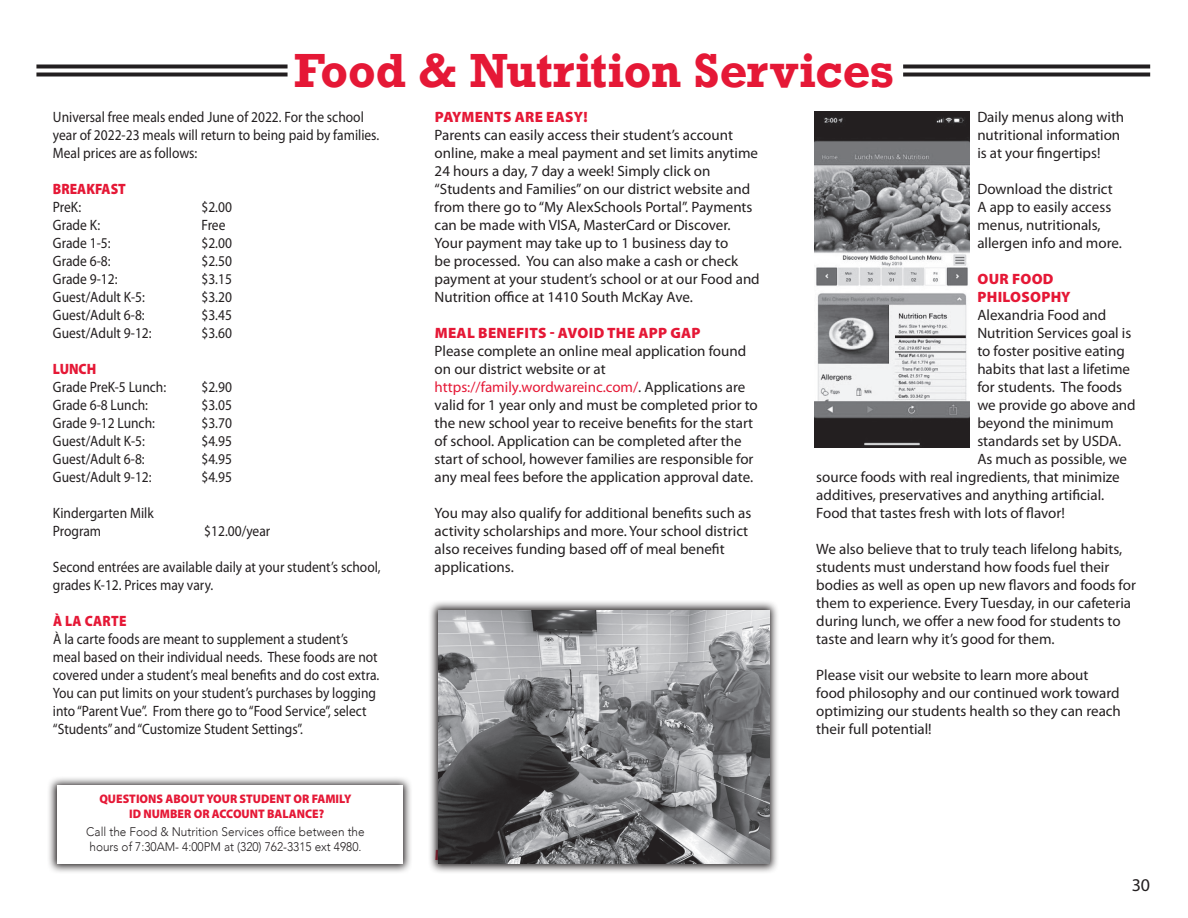
<style>
.page{position:relative;width:1188px;height:918px;background:#fff}
.page>*{position:absolute;margin:0;border:0;box-sizing:border-box;transform-origin:0 0}
.t1{font:700 45px "Rockwell";color:#e51836}
.t2{font:18px "Myriad Pro";color:#231f20}
.t3{font:15px/18px "Myriad Pro";color:#231f20}
.t4{font:15px/18px "Myriad Pro";color:#231f20;scale:.9 1}
.t5{font:900 15px/18px "Myriad Pro";letter-spacing:.02em;color:#e51836}
.t6{font:900 15px "Myriad Pro";letter-spacing:.02em;color:#e51836;scale:.9 1}
.t7{font:900 15px "Myriad Pro";color:#e51836;scale:.9 1}
.t8{font:300 12.45px/14.9px "Avenir";color:#231f20;scale:.95 1}
.t9{font:900 12.45px/14.9px "Myriad Pro";color:#e51836;text-align:center;scale:.95 1}
.s1{color:#e51836}
</style>
<div class="page">
<svg style="left:36px;top:64px;width:252px;height:4px"></svg>
<svg style="left:36px;top:73px;width:252px;height:4px"></svg>
<svg style="left:903px;top:64px;width:247px;height:4px"></svg>
<svg style="left:903px;top:73px;width:247px;height:4px"></svg>
<svg style="left:49px;top:778px;width:362px;height:94px;background:#bbbaba"></svg>
<div style="left:57px;top:786px;width:346px;height:78px;background:#fff"></div>
<img style="left:814px;top:111px;width:156px;height:336px">
<svg style="left:430px;top:602px;width:347px;height:270px;background:#b3b1b2"></svg>
<img style="left:438px;top:610px;width:332px;height:254px">
<h1 class="t1" style="left:294px;top:41px;width:601px">Food &amp; Nutrition Services</h1>
<p class="t4" style="left:53px;top:109px;width:364px">Universal free meals ended June of 2022. For the school year of 2022-23 meals will return to being paid by families.<br>Meal prices are as follows:</p>
<p class="t7" style="left:53px;top:181px;width:83px">BREAKFAST</p>
<p class="t4" style="left:53px;top:199px;width:33px">PreK:</p>
<p class="t4" style="left:201px;top:199px;width:35px">$2.00</p>
<p class="t4" style="left:53px;top:217px;width:54px">Grade K:</p>
<p class="t4" style="left:201px;top:217px;width:28px">Free</p>
<p class="t4" style="left:53px;top:235px;width:66px">Grade 1-5:</p>
<p class="t4" style="left:201px;top:235px;width:35px">$2.00</p>
<p class="t4" style="left:53px;top:253px;width:66px">Grade 6-8:</p>
<p class="t4" style="left:201px;top:253px;width:35px">$2.50</p>
<p class="t4" style="left:53px;top:271px;width:73px">Grade 9-12:</p>
<p class="t4" style="left:201px;top:271px;width:35px">$3.15</p>
<p class="t4" style="left:53px;top:289px;width:104px">Guest/Adult K-5:</p>
<p class="t4" style="left:201px;top:289px;width:35px">$3.20</p>
<p class="t4" style="left:53px;top:307px;width:104px">Guest/Adult 6-8:</p>
<p class="t4" style="left:201px;top:307px;width:35px">$3.45</p>
<p class="t4" style="left:53px;top:325px;width:111px">Guest/Adult 9-12:</p>
<p class="t4" style="left:201px;top:325px;width:35px">$3.60</p>
<p class="t6" style="left:53px;top:361px;width:50px">LUNCH</p>
<p class="t4" style="left:53px;top:379px;width:127px">Grade PreK-5 Lunch:</p>
<p class="t4" style="left:201px;top:379px;width:35px">$2.90</p>
<p class="t4" style="left:53px;top:397px;width:107px">Grade 6-8 Lunch:</p>
<p class="t4" style="left:201px;top:397px;width:35px">$3.05</p>
<p class="t4" style="left:53px;top:415px;width:115px">Grade 9-12 Lunch:</p>
<p class="t4" style="left:201px;top:415px;width:35px">$3.70</p>
<p class="t4" style="left:53px;top:433px;width:104px">Guest/Adult K-5:</p>
<p class="t4" style="left:201px;top:433px;width:35px">$4.95</p>
<p class="t4" style="left:53px;top:451px;width:104px">Guest/Adult 6-8:</p>
<p class="t4" style="left:201px;top:451px;width:35px">$4.95</p>
<p class="t4" style="left:53px;top:469px;width:111px">Guest/Adult 9-12:</p>
<p class="t4" style="left:201px;top:469px;width:35px">$4.95</p>
<p class="t4" style="left:53px;top:505px;width:113px">Kindergarten Milk<br>Program</p>
<p class="t3" style="left:977px;top:109px;width:148px">Daily menus along with nutritional information is at your fingertips!</p>
<p class="t3" style="left:977px;top:181px;width:146px">Download the district<br>A app to easily access menus, nutritionals, allergen info and more.</p>
<p class="t5" style="left:977px;top:270px;width:95px">OUR FOOD<br>PHILOSOPHY</p>
<p class="t3" style="left:977px;top:307px;width:131px">Alexandria Food and</p>
<p class="t3" style="left:977px;top:325px;width:156px">Nutrition Services goal is</p>
<p class="t3" style="left:977px;top:343px;width:149px">to foster positive eating</p>
<p class="t3" style="left:977px;top:361px;width:154px">habits that last a lifetime</p>
<p class="t3" style="left:977px;top:379px;width:146px">for students. The foods</p>
<p class="t3" style="left:977px;top:397px;width:160px">we provide go above and</p>
<p class="t3" style="left:977px;top:415px;width:138px">beyond the minimum</p>
<p class="t3" style="left:977px;top:433px;width:145px">standards set by USDA.</p>
<p class="t3" style="left:977px;top:451px;width:151px">As much as possible, we</p>
<p class="t3" style="left:816px;top:469px;width:305px">source foods with real ingredients, that minimize</p>
<p class="t3" style="left:816px;top:487px;width:289px">additives, preservatives and anything artificial.</p>
<p class="t3" style="left:816px;top:505px;width:250px">Food that tastes fresh with lots of flavor!</p>
<p class="t3" style="left:816px;top:541px;width:321px">We also believe that to truly teach lifelong habits, students must understand how foods fuel their bodies as well as open up new flavors and foods for them to experience. Every Tuesday, in our cafeteria during lunch, we offer a new food for students to taste and learn why it’s good for them.</p>
<p class="t3" style="left:816px;top:667px;width:306px">Please visit our website to learn more about food philosophy and our continued work toward optimizing our students health so they can reach their full potential!</p>
<p class="t5" style="left:435px;top:108px;width:155px">PAYMENTS ARE EASY!</p>
<p class="t3" style="left:435px;top:127px;width:327px">Parents can easily access their student’s account online, make a meal payment and set limits anytime 24 hours a day, 7 day a week! Simply click on “Students and Families” on our district website and from there go to “My AlexSchools Portal”. Payments can be made with VISA, MasterCard or Discover.<br>Your payment may take up to 1 business day to<br>be processed. You can also make a cash or check payment at your student’s school or at our Food and Nutrition office at 1410 South McKay Ave.</p>
<p class="t5" style="left:435px;top:324px;width:267px">MEAL BENEFITS - AVOID THE APP GAP</p>
<p class="t3" style="left:435px;top:343px;width:325px">Please complete an online meal application found on our district website or at <span class="s1">https://family.wordwareinc.com/</span>. Applications are valid for 1 year only and must be completed prior to the new school year to receive benefits for the start of school. Application can be completed after the start of school, however families are responsible for any meal fees before the application approval date.</p>
<p class="t3" style="left:435px;top:505px;width:318px">You may also qualify for additional benefits such as activity scholarships and more. Your school district also receives funding based off of meal benefit applications.</p>
<p class="t4" style="left:204px;top:523px;width:75px">$12.00/year</p>
<p class="t4" style="left:53px;top:559px;width:366px">Second entrées are available daily at your student’s school, grades K-12. Prices may vary.</p>
<p class="t6" style="left:53px;top:613px;width:83px">À LA CARTE</p>
<p class="t4" style="left:53px;top:631px;width:364px">À la carte foods are meant to supplement a student’s meal based on their individual needs. These foods are not covered under a student’s meal benefits and do cost extra.<br>You can put limits on your student’s purchases by logging into “Parent Vue”. From there go to “Food Service”, select “Students” and “Customize Student Settings”.</p>
<p class="t9" style="left:99px;top:791px;width:267px">QUESTIONS ABOUT YOUR STUDENT OR FAMILY<br>ID NUMBER OR ACCOUNT BALANCE?</p>
<p class="t8" style="left:86px;top:825px;width:295px">Call the Food &amp; Nutrition Services office between the hours of 7:30AM- 4:00PM at (320) 762-3315 ext 4980.</p>
<p class="t2" style="left:1132px;top:875px;width:20px">30</p>
</div>
